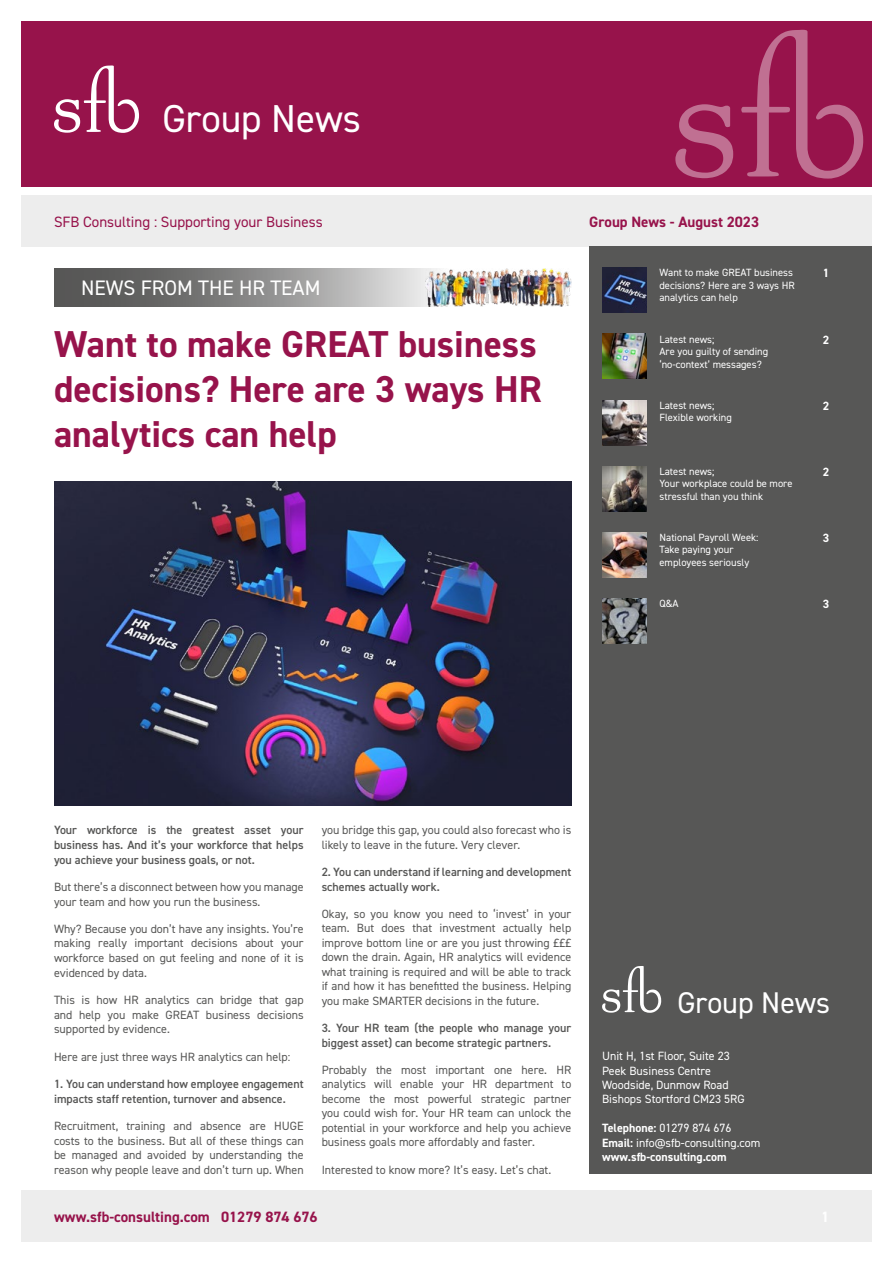
<style>
.page{position:relative;width:893px;height:1263px;background:#fff}
.page>*{position:absolute;margin:0;border:0;box-sizing:border-box;transform-origin:0 0}
.t1{font:39px "DIN2014";color:#fff}
.t2{font:700 37.5px/45px "DIN2014";color:#97134b}
.t3{font:30px "DIN2014";color:#fff}
.t4{font:21px "DIN2014";color:#fff}
.t5{font:700 15px "DIN2014";color:#97134b}
.t6{font:15px "DIN2014";color:#97134b}
.t7{font:12px/14.5px "DIN2014";color:#575756;text-align:justify}
.t8{font:600 12px/14.5px "DIN2014";color:#575756}
.t9{font:12px/14.4px "DIN2014";color:#fff}
.t10{font:700 12px/14.4px "DIN2014";color:#fff}
.t11{font:10.5px/12.6px "DIN2014";color:#fff}
.s1{font-weight:400}
</style>
<div class="page">
<div style="left:21px;top:21px;width:851px;height:166px;background:#97134b"></div>
<div style="left:21px;top:196px;width:851px;height:51px;background:#ededed"></div>
<div style="left:21px;top:1191px;width:851px;height:51px;background:#ededed"></div>
<div style="left:589px;top:247px;width:283px;height:927px;background:#575756"></div>
<img style="left:602px;top:268px;width:45px;height:45px">
<svg style="left:54px;top:65px;width:85px;height:68px"></svg>
<svg style="left:602px;top:966px;width:59px;height:47px"></svg>
<svg style="left:675px;top:104px;width:58px;height:74px"></svg>
<svg style="left:741px;top:30px;width:122px;height:149px"></svg>
<svg style="left:54px;top:268px;width:394px;height:39px;background:#8d8d8c"></svg>
<img style="left:426px;top:268px;width:145px;height:38px">
<img style="left:602px;top:334px;width:45px;height:44px">
<img style="left:54px;top:482px;width:517px;height:324px">
<img style="left:602px;top:466px;width:45px;height:45px">
<img style="left:602px;top:598px;width:45px;height:45px">
<img style="left:602px;top:401px;width:45px;height:44px">
<img style="left:602px;top:532px;width:45px;height:45px">
<h1 class="t1" style="left:162px;top:94px;width:200px">Group News</h1>
<p class="t6" style="left:54px;top:212px;width:270px">SFB Consulting : Supporting your Business</p>
<h3 class="t4" style="left:81px;top:275px;width:241px">NEWS FROM THE HR TEAM</h3>
<p class="t5" style="left:589px;top:212px;width:171px">Group News - August 2023</p>
<p class="t11" style="left:659px;top:266px;width:137px">Want to make GREAT business decisions? Here are 3 ways HR analytics can help</p>
<p class="t10" style="left:823px;top:266px;width:8px">1</p>
<h2 class="t2" style="left:54px;top:321px;width:484px">Want to make GREAT business</h2>
<p class="t10" style="left:823px;top:333px;width:8px">2</p>
<h2 class="t2" style="left:54px;top:366px;width:489px">decisions? Here are 3 ways HR analytics can help</h2>
<p class="t11" style="left:659px;top:333px;width:110px">Latest news;<br>Are you guilty of sending ‘no-context’ messages?</p>
<p class="t11" style="left:659px;top:399px;width:74px">Latest news;<br>Flexible working</p>
<p class="t10" style="left:823px;top:398px;width:8px">2</p>
<p class="t11" style="left:659px;top:465px;width:134px">Latest news;<br>Your workplace could be more stressful than you think</p>
<p class="t10" style="left:823px;top:464px;width:8px">2</p>
<p class="t11" style="left:659px;top:530px;width:101px">National Payroll Week:<br>Take paying your employees seriously</p>
<p class="t10" style="left:823px;top:530px;width:8px">3</p>
<p class="t11" style="left:659px;top:596px;width:21px">Q&amp;A</p>
<p class="t10" style="left:823px;top:596px;width:8px">3</p>
<p class="t8" style="left:54px;top:823px;width:251px;text-align:justify">Your workforce is the greatest asset your business has. And it’s your workforce that helps you achieve your business goals, or not.</p>
<p class="t7" style="left:54px;top:879px;width:251px">But there’s a disconnect between how you manage your team and how you run the business.</p>
<p class="t7" style="left:54px;top:921px;width:251px">Why? Because you don’t have any insights. You’re making really important decisions about your workforce based on gut feeling and none of it is evidenced by data.</p>
<p class="t7" style="left:54px;top:992px;width:251px">This is how HR analytics can bridge that gap and help you make GREAT business decisions supported by evidence.</p>
<p class="t7" style="left:54px;top:1049px;width:238px">Here are just three ways HR analytics can help:</p>
<p class="t8" style="left:54px;top:1076px;width:251px">1. You can understand how employee engagement impacts staff retention, turnover and absence.</p>
<p class="t7" style="left:54px;top:1118px;width:251px">Recruitment, training and absence are HUGE costs to the business. But all of these things can be managed and avoided by understanding the reason why people leave and don’t turn up. When</p>
<p class="t7" style="left:322px;top:823px;width:251px">you bridge this gap, you could also forecast who is likely to leave in the future. Very clever.</p>
<p class="t8" style="left:322px;top:864px;width:251px">2. You can understand if learning and development schemes actually work.</p>
<p class="t7" style="left:322px;top:906px;width:251px">Okay, so you know you need to ‘invest’ in your team. But does that investment actually help improve bottom line or are you just throwing £££ down the drain. Again, HR analytics will evidence what training is required and will be able to track if and how it has benefitted the business. Helping you make SMARTER decisions in the future.</p>
<p class="t8" style="left:322px;top:1020px;width:251px">3. Your HR team (the people who manage your biggest asset) can become strategic partners.</p>
<p class="t7" style="left:322px;top:1062px;width:251px">Probably the most important one here. HR analytics will enable your HR department to become the most powerful strategic partner you could wish for. Your HR team can unlock the potential in your workforce and help you achieve business goals more affordably and faster.</p>
<p class="t7" style="left:322px;top:1162px;width:231px">Interested to know more? It’s easy. Let’s chat.</p>
<p class="t5" style="left:54px;top:1207px;width:265px">www.sfb-consulting.com 01279 874 676</p>
<h3 class="t3" style="left:677px;top:984px;width:154px">Group News</h3>
<p class="t9" style="left:602px;top:1048px;width:144px">Unit H, 1st Floor, Suite 23<br>Peek Business Centre<br>Woodside, Dunmow Road<br>Bishops Stortford CM23 5RG</p>
<p class="t10" style="left:602px;top:1121px;width:160px">Telephone: <span class="s1">01279 874 676<br></span>Email: <span class="s1">info@sfb-consulting.com </span>www.sfb-consulting.com</p>
</div>
